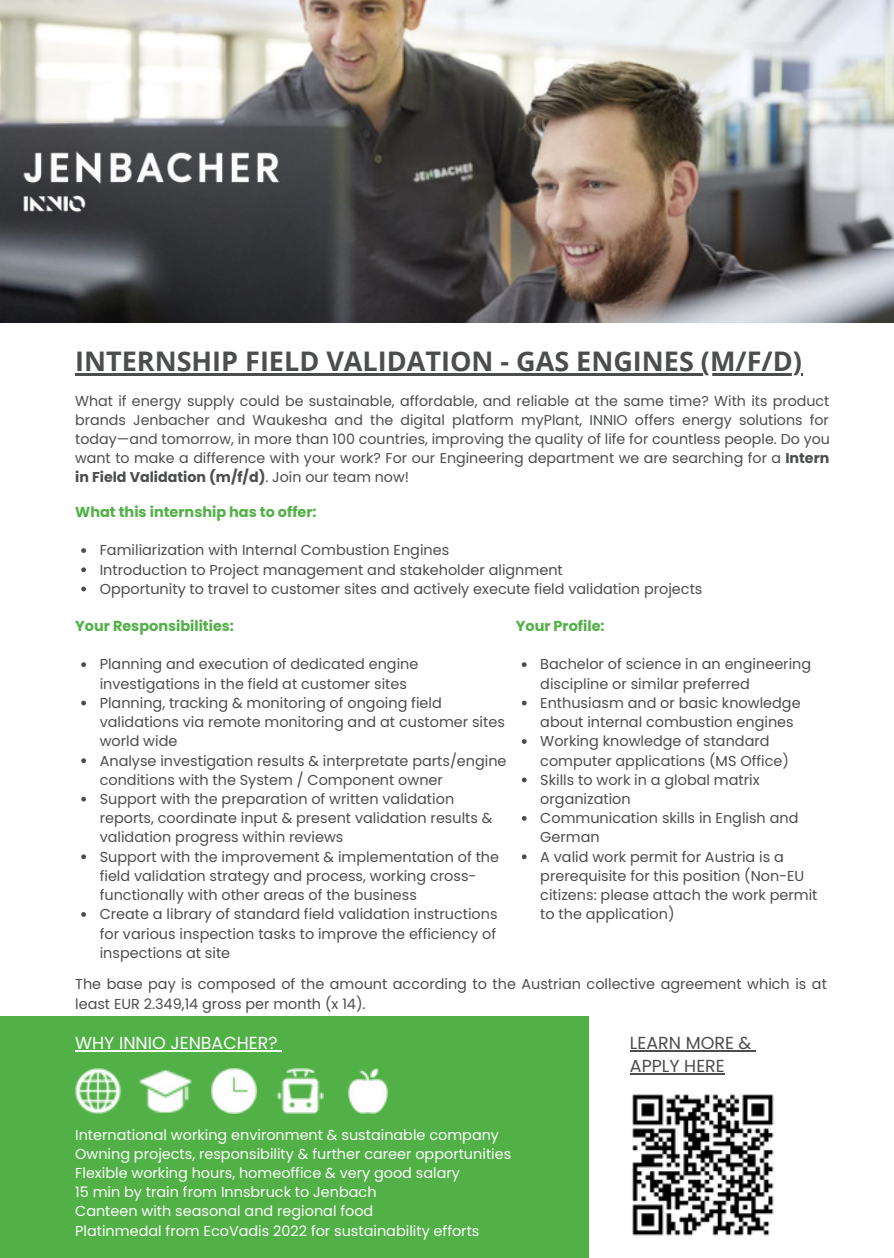
<style>
.page{position:relative;width:894px;height:1258px;background:#fff}
.page>*{position:absolute;margin:0;border:0;box-sizing:border-box;transform-origin:0 0}
.t1{font:700 27px "Open Sans";color:#4c4d4d}
.t2{font:17.4px/23.1px "Poppins";color:#4c4d4d}
.t3{font:17.4px "Poppins";color:#fff}
.t4{font:14.4px/19.2px "Poppins";color:#4c4d4d}
.t5{font:14.4px/19.2px "Poppins";color:#fff}
.t6{font:700 14.4px "Poppins";color:#51b046}
.t7{font:14.1px/18.9px "Poppins";color:#4c4d4d;text-align:justify}
.s1{font-weight:700}
</style>
<div class="page">
<img style="left:0;top:0;width:893px;height:322px">
<div style="left:0;top:1016px;width:588px;height:242px;background:#51b046"></div>
<img style="left:75px;top:1069px;width:45px;height:45px">
<img style="left:140px;top:1070px;width:51px;height:43px">
<img style="left:211px;top:1069px;width:45px;height:45px">
<img style="left:278px;top:1069px;width:45px;height:45px">
<img style="left:348px;top:1069px;width:40px;height:45px">
<img style="left:0;top:129px;width:302px;height:106px">
<img style="left:632px;top:1094px;width:142px;height:142px">
<hr style="left:629px;top:1050px;width:122px;height:1px;background:#4c4d4d">
<hr style="left:629px;top:1073px;width:95px;height:2px;background:#4c4d4d">
<hr style="left:75px;top:373px;width:727px;height:2px;background:#4c4d4d">
<svg style="left:81px;top:662px;width:5px;height:5px"></svg>
<svg style="left:81px;top:701px;width:5px;height:4px"></svg>
<svg style="left:81px;top:758px;width:5px;height:5px"></svg>
<svg style="left:81px;top:797px;width:5px;height:4px"></svg>
<svg style="left:81px;top:854px;width:5px;height:5px"></svg>
<svg style="left:81px;top:912px;width:5px;height:5px"></svg>
<svg style="left:521px;top:662px;width:5px;height:5px"></svg>
<svg style="left:521px;top:701px;width:5px;height:4px"></svg>
<svg style="left:521px;top:739px;width:5px;height:5px"></svg>
<svg style="left:521px;top:777px;width:5px;height:5px"></svg>
<svg style="left:521px;top:816px;width:5px;height:5px"></svg>
<svg style="left:521px;top:854px;width:5px;height:5px"></svg>
<hr style="left:75px;top:1050px;width:202px;height:1px;background:#fff">
<svg style="left:81px;top:548px;width:5px;height:5px"></svg>
<svg style="left:81px;top:567px;width:5px;height:5px"></svg>
<svg style="left:81px;top:586px;width:5px;height:5px"></svg>
<h1 class="t1" style="left:75px;top:342px;width:728px">INTERNSHIP FIELD VALIDATION - GAS ENGINES (M/F/D)</h1>
<p class="t7" style="left:75px;top:391px;width:756px">What if energy supply could be sustainable, affordable, and reliable at the same time? With its product brands Jenbacher and Waukesha and the digital platform myPlant, INNIO offers energy solutions for today—and tomorrow, in more than 100 countries, improving the quality of life for countless people. Do you want to make a difference with your work? For our Engineering department we are searching for a <span class="s1">Intern in Field Validation (m/f/d)</span>. Join our team now!</p>
<p class="t6" style="left:75px;top:502px;width:243px">What this internship has to offer:</p>
<p class="t4" style="left:100px;top:541px;width:604px">Familiarization with Internal Combustion Engines<br>Introduction to Project management and stakeholder alignment<br>Opportunity to travel to customer sites and actively execute field validation projects</p>
<p class="t6" style="left:75px;top:616px;width:160px">Your Responsibilities:</p>
<p class="t4" style="left:100px;top:655px;width:408px">Planning and execution of dedicated engine investigations in the field at customer sites<br>Planning, tracking &amp; monitoring of ongoing field validations via remote monitoring and at customer sites world wide<br>Analyse investigation results &amp; interpretate parts/engine conditions with the System / Component owner<br>Support with the preparation of written validation reports, coordinate input &amp; present validation results &amp; validation progress within reviews<br>Support with the improvement &amp; implementation of the field validation strategy and process, working cross&shy;functionally with other areas of the business<br>Create a library of standard field validation instructions for various inspection tasks to improve the efficiency of inspections at site</p>
<p class="t6" style="left:515px;top:616px;width:90px">Your Profile:</p>
<p class="t4" style="left:540px;top:655px;width:278px">Bachelor of science in an engineering discipline or similar preferred<br>Enthusiasm and or basic knowledge about internal combustion engines<br>Working knowledge of standard computer applications (MS Office)<br>Skills to work in a global matrix organization<br>Communication skills in English and<br>German<br>A valid work permit for Austria is a prerequisite for this position (Non-EU citizens: please attach the work permit to the application)</p>
<p class="t4" style="left:75px;top:975px;width:753px">The base pay is composed of the amount according to the Austrian collective agreement which is at least EUR 2.349,14 gross per month (x 14).</p>
<p class="t3" style="left:75px;top:1030px;width:204px">WHY INNIO JENBACHER?</p>
<p class="t5" style="left:75px;top:1125px;width:437px">International working environment &amp; sustainable company Owning projects, responsibility &amp; further career opportunities Flexible working hours, homeoffice &amp; very good salary<br>15 min by train from Innsbruck to Jenbach<br>Canteen with seasonal and regional food<br>Platinmedal from EcoVadis 2022 for sustainability efforts</p>
<p class="t2" style="left:629px;top:1031px;width:123px">LEARN MORE &amp;<br>APPLY HERE</p>
</div>
